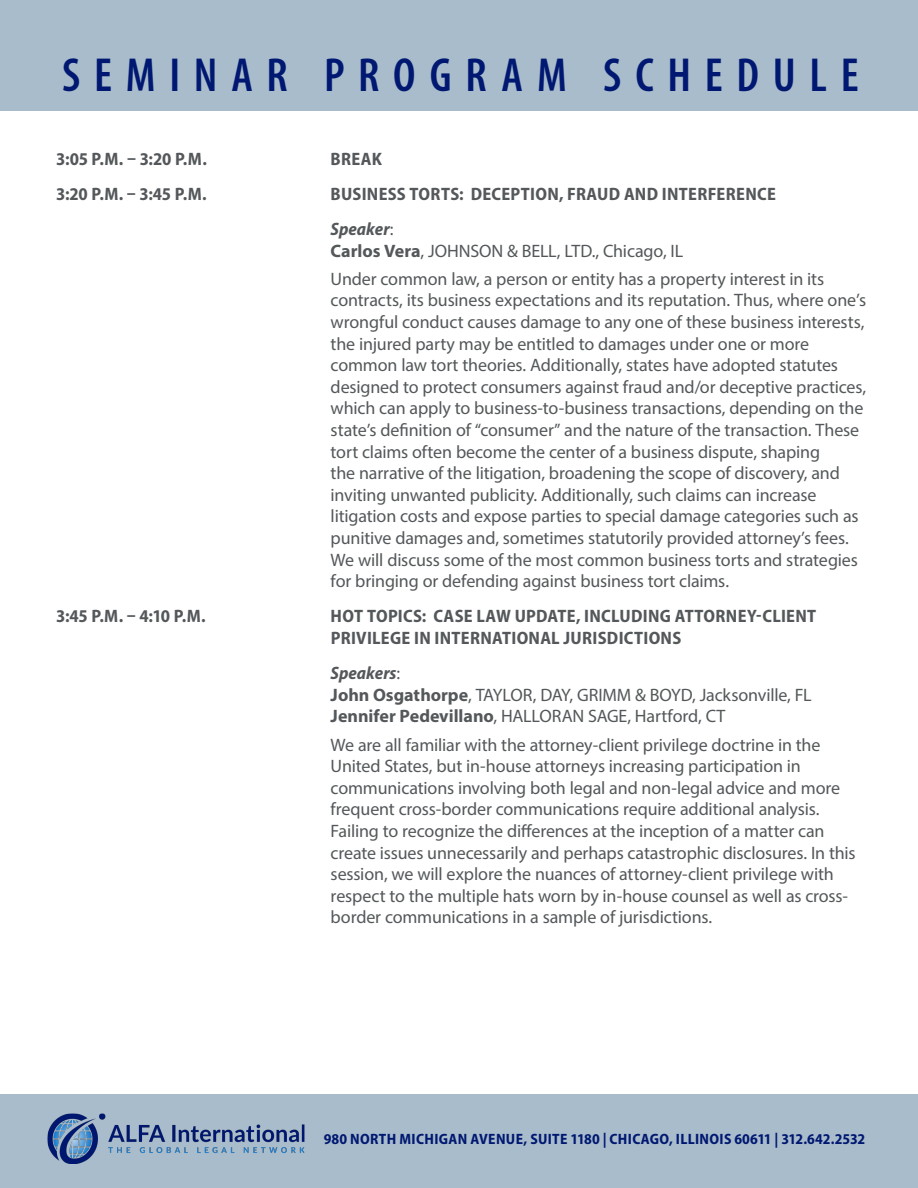
<style>
.page{position:relative;width:918px;height:1188px;background:#fff}
.page>*{position:absolute;margin:0;border:0;box-sizing:border-box;transform-origin:0 0}
.Body_Text{font:600 condensed 48px "Myriad Pro";letter-spacing:.285em;color:#001871}
.Program_Body_Text{font:18px/21.6px "Myriad Pro";letter-spacing:-.01em;color:#54585a}
.Program_Title{font:700 semi-condensed 18px/21.6px "Myriad Pro";letter-spacing:.015em;color:#54585a}
.t1{font:700 semi-condensed 15px "Myriad Pro";letter-spacing:.02em;color:#001871}
.s1{font-weight:700;font-style:italic;font-stretch:semi-condensed}
.s2{font-weight:700}
</style>
<div class="page">
<div style="left:0;top:1094px;width:918px;height:94px;background:#a9bccb"></div>
<div style="left:0;top:0;width:918px;height:110px;background:#a9bccb"></div>
<img style="left:48px;top:1113px;width:257px;height:51px">
<p class="Body_Text" style="left:62px;top:46px;width:798px">SEMINAR PROGRAM SCHEDULE</p>
<p class="Program_Title" style="left:56px;top:147px;width:152px">3:05 P.M. – 3:20 P.M.</p>
<p class="Program_Title" style="left:331px;top:147px;width:53px">BREAK</p>
<p class="Program_Title" style="left:56px;top:182px;width:152px">3:20 P.M. – 3:45 P.M.</p>
<p class="Program_Title" style="left:331px;top:182px;width:447px">BUSINESS TORTS: DECEPTION, FRAUD AND INTERFERENCE</p>
<p class="Program_Body_Text" style="left:331px;top:218px;width:354px"><span class="s1">Speaker</span>:<br><span class="s2">Carlos Vera</span>, JOHNSON &amp; BELL, LTD., Chicago, IL</p>
<p class="Program_Body_Text" style="left:331px;top:268px;width:537px">Under common law, a person or entity has a property interest in its contracts, its business expectations and its reputation. Thus, where one’s wrongful conduct causes damage to any one of these business interests, the injured party may be entitled to damages under one or more common law tort theories. Additionally, states have adopted statutes designed to protect consumers against fraud and/or deceptive practices, which can apply to business-to-business transactions, depending on the state’s definition of “consumer” and the nature of the transaction. These tort claims often become the center of a business dispute, shaping<br>the narrative of the litigation, broadening the scope of discovery, and inviting unwanted publicity. Additionally, such claims can increase litigation costs and expose parties to special damage categories such as punitive damages and, sometimes statutorily provided attorney’s fees.<br>We will discuss some of the most common business torts and strategies for bringing or defending against business tort claims.</p>
<p class="Program_Title" style="left:56px;top:605px;width:151px">3:45 P.M. – 4:10 P.M.</p>
<p class="Program_Title" style="left:331px;top:605px;width:487px">HOT TOPICS: CASE LAW UPDATE, INCLUDING ATTORNEY-CLIENT<br>PRIVILEGE IN INTERNATIONAL JURISDICTIONS</p>
<p class="Program_Body_Text" style="left:331px;top:662px;width:482px"><span class="s1">Speakers</span>:<br><span class="s2">John Osgathorpe</span>, TAYLOR, DAY, GRIMM &amp; BOYD, Jacksonville, FL</p>
<p class="Program_Body_Text" style="left:331px;top:705px;width:396px"><span class="s2">Jennifer Pedevillano</span>, HALLORAN SAGE, Hartford, CT</p>
<p class="Program_Body_Text" style="left:331px;top:733px;width:526px">We are all familiar with the attorney-client privilege doctrine in the United States, but in-house attorneys increasing participation in communications involving both legal and non-legal advice and more frequent cross-border communications require additional analysis.<br>Failing to recognize the differences at the inception of a matter can create issues unnecessarily and perhaps catastrophic disclosures. In this session, we will explore the nuances of attorney-client privilege with respect to the multiple hats worn by in-house counsel as well as cross&shy;border communications in a sample of jurisdictions.</p>
<p class="t1" style="left:324px;top:1130px;width:543px">980 NORTH MICHIGAN AVENUE, SUITE 1180 | CHICAGO, ILLINOIS 60611 | 312.642.2532</p>
</div>
